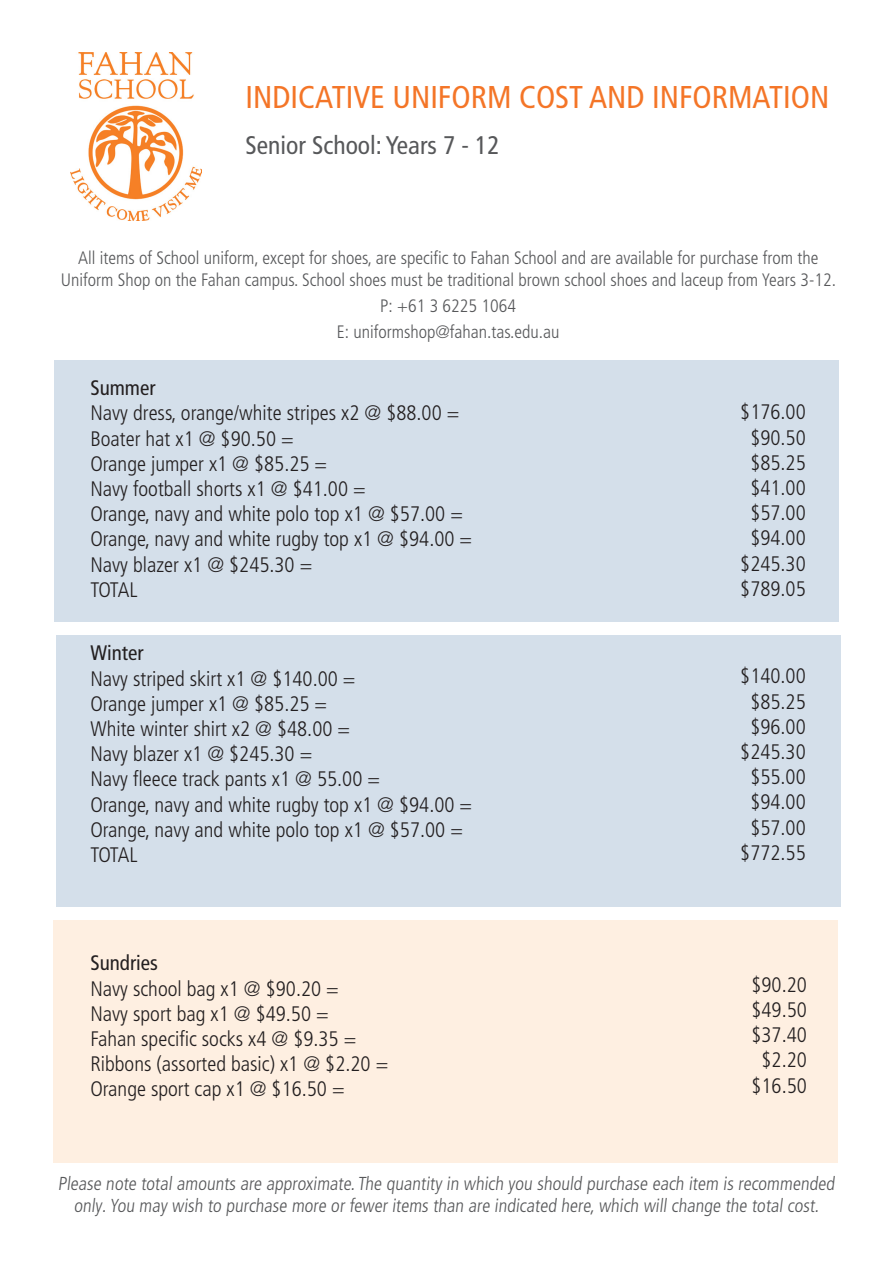
<style>
.page{position:relative;width:893px;height:1263px;background:#fff}
.page>*{position:absolute;margin:0;border:0;box-sizing:border-box;transform-origin:0 0}
.t1{font:condensed 31.5px "Frutiger LT Pro";color:#f47527}
.t2{font:condensed 25.5px "Frutiger LT Pro";color:#57585a}
.t3{font:300 condensed 21px "Frutiger LT Pro";color:#231f20}
.t4{font:condensed 21px "Frutiger LT Pro";color:#231f20}
.t5{font:300 condensed 18.75px/22.5px "Frutiger LT Pro";color:#57585a;text-align:center}
.t6{font:300 condensed 18px/21.6px "Frutiger LT Pro";color:#57585a;text-align:center}
</style>
<div class="page">
<div style="left:53px;top:920px;width:785px;height:243px;background:#feefe1"></div>
<div style="left:56px;top:635px;width:785px;height:272px;background:#d4dfea"></div>
<div style="left:54px;top:360px;width:785px;height:262px;background:#d4dfea"></div>
<img style="left:71px;top:53px;width:130px;height:167px">
<p class="t1" style="left:246px;top:79px;width:585px">INDICATIVE UNIFORM COST AND INFORMATION</p>
<p class="t2" style="left:246px;top:131px;width:256px">Senior School: Years 7 - 12</p>
<p class="t6" style="left:61px;top:248px;width:777px">All items of School uniform, except for shoes, are specific to Fahan School and are available for purchase from the<br>Uniform Shop on the Fahan campus. School shoes must be traditional brown school shoes and laceup from Years 3-12.</p>
<p class="t6" style="left:380px;top:295px;width:137px">P: +61 3 6225 1064</p>
<p class="t6" style="left:337px;top:321px;width:224px">E: uniformshop@fahan.tas.edu.au</p>
<p class="t4" style="left:90px;top:376px;width:67px">Summer</p>
<p class="t3" style="left:90px;top:401px;width:371px">Navy dress, orange/white stripes x2 @ $88.00 =</p>
<p class="t3" style="left:90px;top:426px;width:205px">Boater hat x1 @ $90.50 =</p>
<p class="t3" style="left:90px;top:451px;width:238px">Orange jumper x1 @ $85.25 =</p>
<p class="t3" style="left:90px;top:477px;width:277px">Navy football shorts x1 @ $41.00 =</p>
<p class="t3" style="left:90px;top:502px;width:374px">Orange, navy and white polo top x1 @ $57.00 =</p>
<p class="t3" style="left:90px;top:527px;width:383px">Orange, navy and white rugby top x1 @ $94.00 =</p>
<p class="t3" style="left:90px;top:552px;width:223px">Navy blazer x1 @ $245.30 =</p>
<p class="t3" style="left:90px;top:577px;width:49px">TOTAL</p>
<p class="t3" style="left:740px;top:400px;width:67px">$176.00</p>
<p class="t3" style="left:750px;top:425px;width:57px">$90.50</p>
<p class="t3" style="left:750px;top:450px;width:57px">$85.25</p>
<p class="t3" style="left:750px;top:476px;width:57px">$41.00</p>
<p class="t3" style="left:750px;top:501px;width:57px">$57.00</p>
<p class="t3" style="left:750px;top:526px;width:57px">$94.00</p>
<p class="t3" style="left:740px;top:551px;width:67px">$245.30</p>
<p class="t3" style="left:740px;top:576px;width:67px">$789.05</p>
<p class="t4" style="left:90px;top:641px;width:55px">Winter</p>
<p class="t3" style="left:90px;top:666px;width:267px">Navy striped skirt x1 @ $140.00 =</p>
<p class="t3" style="left:90px;top:691px;width:238px">Orange jumper x1 @ $85.25 =</p>
<p class="t3" style="left:90px;top:717px;width:261px">White winter shirt x2 @ $48.00 =</p>
<p class="t3" style="left:90px;top:742px;width:223px">Navy blazer x1 @ $245.30 =</p>
<p class="t3" style="left:90px;top:767px;width:291px">Navy fleece track pants x1 @ 55.00 =</p>
<p class="t3" style="left:90px;top:792px;width:383px">Orange, navy and white rugby top x1 @ $94.00 =</p>
<p class="t3" style="left:90px;top:817px;width:374px">Orange, navy and white polo top x1 @ $57.00 =</p>
<p class="t3" style="left:90px;top:843px;width:49px">TOTAL</p>
<p class="t4" style="left:90px;top:951px;width:69px">Sundries</p>
<p class="t3" style="left:90px;top:976px;width:250px">Navy school bag x1 @ $90.20 =</p>
<p class="t3" style="left:90px;top:1001px;width:240px">Navy sport bag x1 @ $49.50 =</p>
<p class="t3" style="left:90px;top:1027px;width:267px">Fahan specific socks x4 @ $9.35 =</p>
<p class="t3" style="left:90px;top:1052px;width:299px">Ribbons (assorted basic) x1 @ $2.20 =</p>
<p class="t3" style="left:90px;top:1077px;width:256px">Orange sport cap x1 @ $16.50 =</p>
<p class="t3" style="left:740px;top:664px;width:67px">$140.00</p>
<p class="t3" style="left:750px;top:689px;width:57px">$85.25</p>
<p class="t3" style="left:750px;top:714px;width:57px">$96.00</p>
<p class="t3" style="left:740px;top:740px;width:67px">$245.30</p>
<p class="t3" style="left:750px;top:765px;width:57px">$55.00</p>
<p class="t3" style="left:750px;top:790px;width:57px">$94.00</p>
<p class="t3" style="left:750px;top:815px;width:57px">$57.00</p>
<p class="t3" style="left:740px;top:840px;width:67px">$772.55</p>
<p class="t3" style="left:751px;top:972px;width:57px">$90.20</p>
<p class="t3" style="left:751px;top:997px;width:57px">$49.50</p>
<p class="t3" style="left:751px;top:1023px;width:57px">$37.40</p>
<p class="t3" style="left:761px;top:1048px;width:47px">$2.20</p>
<p class="t3" style="left:751px;top:1073px;width:57px">$16.50</p>
<p class="t5" style="left:58px;top:1172px;width:781px">Please note total amounts are approximate.The quantity in which you should purchase each item is recommended only.You may wish to purchase more or fewer items than are indicated here,which will change the total cost.</p>
</div>
